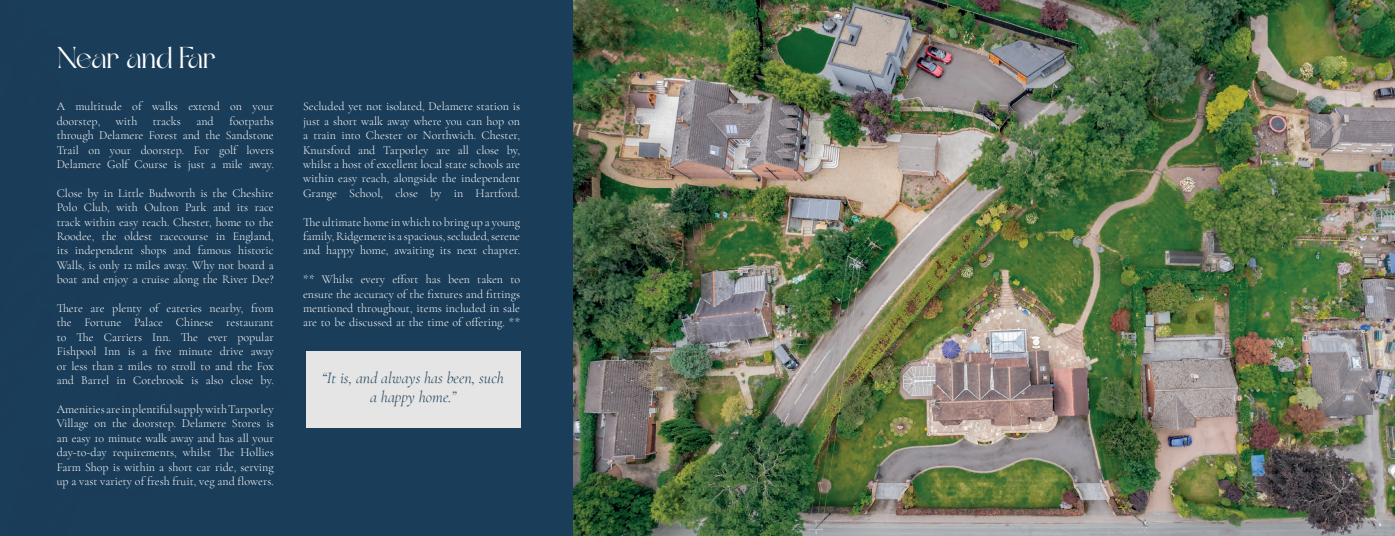
<style>
.page{position:relative;width:1395px;height:536px;background:#fff}
.page>*{position:absolute;margin:0;border:0;box-sizing:border-box;transform-origin:0 0}
.t1{font:30px "Dream Avenue";color:#fff}
.t2{font:italic 300 16px/19.2px "Cormorant Garamond";color:#1a3d59;text-align:center}
.t3{font:300 12px/14.4px "Cormorant Garamond";color:#fff;text-align:justify}
</style>
<div class="page">
<div style="left:0;top:0;width:573px;height:536px;background:#1a3d59"></div>
<div style="left:306px;top:351px;width:214px;height:77px;background:#e4e5e4"></div>
<img style="left:573px;top:0;width:822px;height:536px">
<p class="t1" style="left:57px;top:38px;width:161px">Near and Far</p>
<p class="t3" style="left:57px;top:99px;width:218px">A multitude of walks extend on your doorstep,</p>
<p class="t3" style="left:57px;top:114px;width:219px;text-indent:173px">footpaths through Delamere Forest and the Sandstone Trail on your doorstep. For golf lovers Delamere Golf Course is just a mile away.</p>
<p class="t3" style="left:57px;top:186px;width:219px">Close by in Little Budworth is the Cheshire Polo Club, with Oulton Park and its race track within easy reach. Chester, home to the Roodee, the oldest racecourse in England, its independent shops and famous historic Walls, is only 12 miles away. Why not board a boat and enjoy a cruise along the River Dee?</p>
<p class="t3" style="left:57px;top:301px;width:219px">There are plenty of eateries nearby, from the Fortune Palace Chinese restaurant to The Carriers Inn. The ever popular Fishpool Inn is a five minute drive away or less than 2 miles to stroll to and the Fox and Barrel in Cotebrook is also close by.</p>
<p class="t3" style="left:57px;top:402px;width:219px">Amenities are in plentiful supply with Tarporley Village on the doorstep. Delamere Stores is an easy 10 minute walk away and has all your day-to-day requirements, whilst The Hollies Farm Shop is within a short car ride, serving up a vast variety of fresh fruit, veg and flowers.</p>
<p class="t3" style="left:116px;top:114px;width:23px">with</p>
<p class="t3" style="left:153px;top:114px;width:30px">tracks</p>
<p class="t3" style="left:196px;top:114px;width:19px">and</p>
<p class="t3" style="left:303px;top:99px;width:219px">Secluded yet not isolated, Delamere station is just a short walk away where you can hop on a train into Chester or Northwich. Chester, Knutsford and Tarporley are all close by, whilst a host of excellent local state schools are within easy reach, alongside the independent Grange School, close by in Hartford.</p>
<p class="t3" style="left:303px;top:214px;width:219px">The ultimate home in which to bring up a young family, Ridgemere is a spacious, secluded, serene and happy home, awaiting its next chapter.</p>
<p class="t3" style="left:303px;top:272px;width:219px">** Whilst every effort has been taken to ensure the accuracy of the fixtures and fittings mentioned throughout, items included in sale are to be discussed at the time of offering. **</p>
<p class="t2" style="left:322px;top:368px;width:183px">“It is, and always has been, such a happy home.”</p>
</div>
